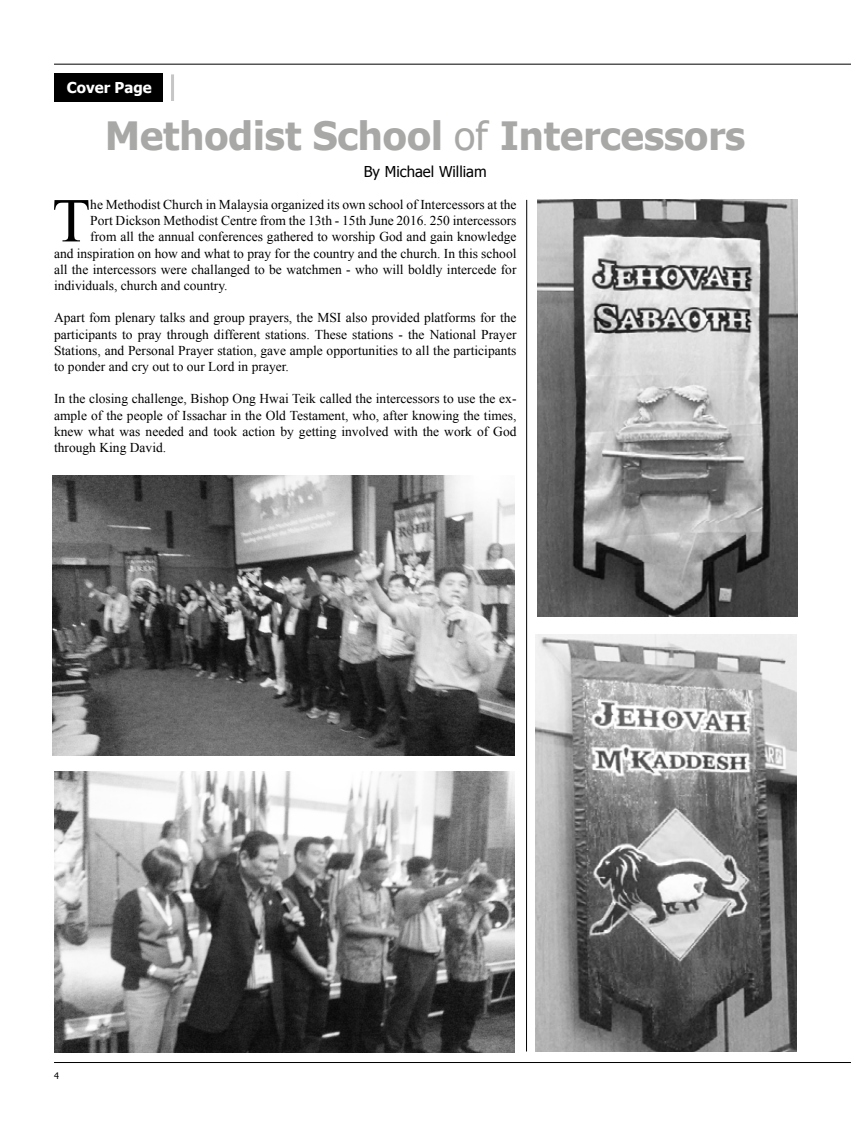
<style>
.page{position:relative;width:851px;height:1127px;background:#fff}
.page>*{position:absolute;margin:0;border:0;box-sizing:border-box;transform-origin:0 0}
.t1{font:62.4px "Times New Roman";color:#000}
.t2{font:700 39px "Tahoma";color:#a8a8a7}
.t3{font:15px "Tahoma";color:#000}
.t4{font:700 15px "Tahoma";color:#fff}
.t5{font:13.5px/16.2px "Times New Roman";color:#000;text-align:justify}
.t6{font:9px "Tahoma";color:#000}
.s1{font-weight:400}
</style>
<div class="page">
<hr style="left:54px;top:64px;width:796px;height:1px;background:#000">
<hr style="left:54px;top:1062px;width:796px;height:1px;background:#000">
<div style="left:54px;top:73px;width:108px;height:29px;background:#000"></div>
<hr style="left:171px;top:74px;width:3px;height:27px;background:#c6c6c6">
<img style="left:53px;top:475px;width:461px;height:281px">
<img style="left:54px;top:772px;width:460px;height:280px">
<img style="left:537px;top:200px;width:260px;height:416px">
<img style="left:535px;top:634px;width:261px;height:418px">
<hr style="left:526px;top:200px;width:1px;height:851px;background:#000">
<p class="t4" style="left:67px;top:77px;width:86px">Cover Page</p>
<h2 class="t2" style="left:105px;top:108px;width:641px">Methodist School <span class="s1">of</span> Intercessors</h2>
<p class="t3" style="left:364px;top:161px;width:124px">By Michael William</p>
<h1 class="t1" style="left:52px;top:179px;width:40px">T</h1>
<p class="t5" style="left:90px;top:196px;width:427px">he Methodist Church in Malaysia organized its own school of Intercessors at the</p>
<p class="t5" style="left:90px;top:212px;width:427px">Port Dickson Methodist Centre from the 13th - 15th June 2016. 250 intercessors</p>
<p class="t5" style="left:90px;top:229px;width:427px">from all the annual conferences gathered to worship God and gain knowledge</p>
<p class="t5" style="left:54px;top:245px;width:464px">and inspiration on how and what to pray for the country and the church. In this school</p>
<p class="t5" style="left:54px;top:261px;width:464px">all the intercessors were challanged to be watchmen - who will boldly intercede for</p>
<p class="t5" style="left:54px;top:277px;width:175px">individuals, church and country.</p>
<p class="t5" style="left:54px;top:310px;width:464px">Apart fom plenary talks and group prayers, the MSI also provided platforms for the participants to pray through different stations. These stations - the National Prayer Stations, and Personal Prayer station, gave ample opportunities to all the participants to ponder and cry out to our Lord in prayer.</p>
<p class="t5" style="left:54px;top:391px;width:464px">In the closing challenge, Bishop Ong Hwai Teik called the intercessors to use the ex&shy;ample of the people of Issachar in the Old Testament, who, after knowing the times, knew what was needed and took action by getting involved with the work of God through King David.</p>
<p class="t6" style="left:54px;top:1069px;width:6px">4</p>
</div>
